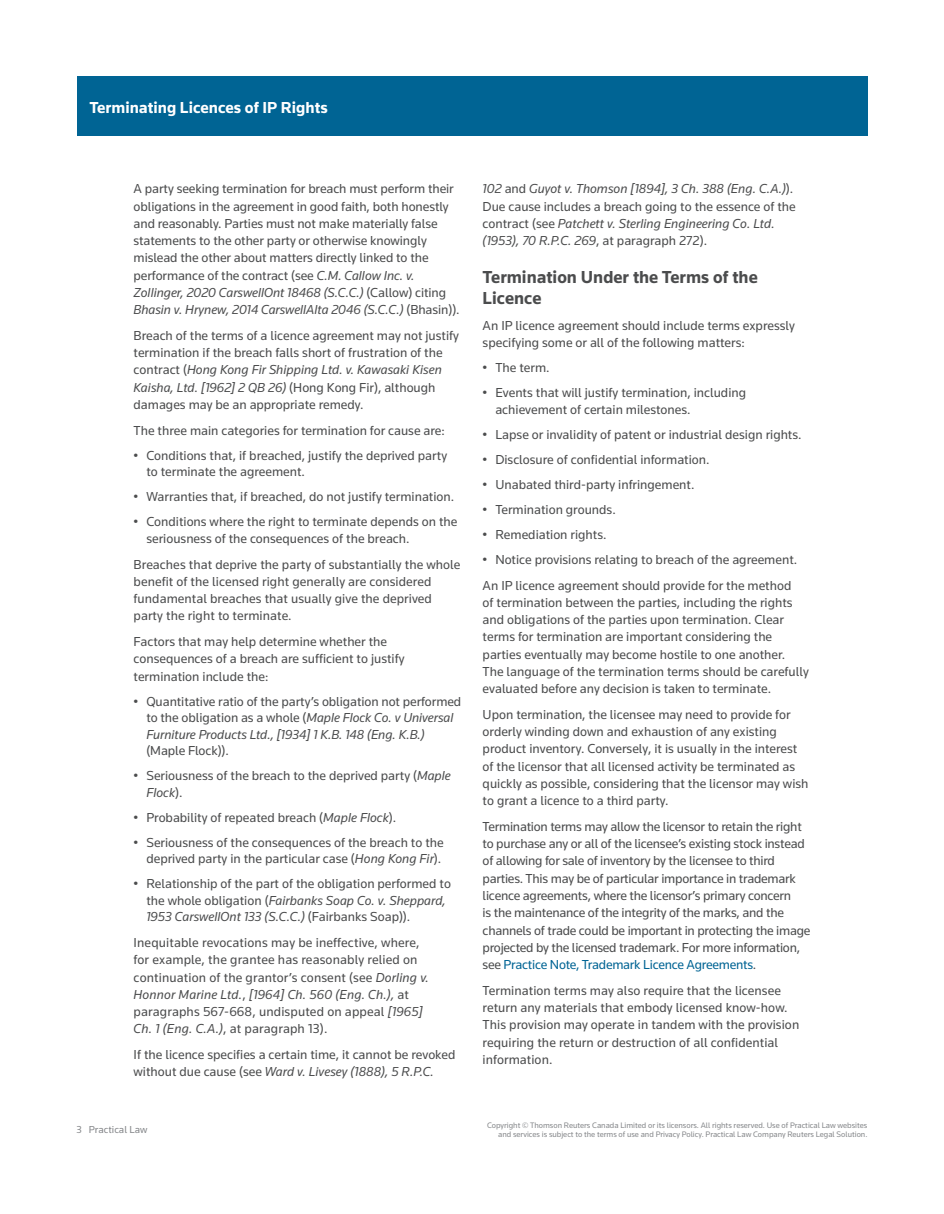
<style>
.page{position:relative;width:944px;height:1214px;background:#fff}
.page>*{position:absolute;margin:0;border:0;box-sizing:border-box;transform-origin:0 0}
.t1{font:700 18px/21px "Knowledge";color:#4b4c4d}
.t2{font:700 16.5px "Knowledge";color:#fff}
.t3{font:13.5px/17.2px "Knowledge";color:#4b4c4d}
.t4{font:italic 13.5px/17.2px "Knowledge";color:#4b4c4d}
.t5{font:10.5px "Knowledge";color:#86888b}
.t6{font:8.25px/9.8px "Knowledge";letter-spacing:-.005em;color:#86888b;text-align:right}
.s1{font-style:italic}
.s2{font-style:normal}
.s3{color:#006494}
</style>
<div class="page">
<div style="left:77px;top:77px;width:790px;height:59px;background:#006494"></div>
<p class="t2" style="left:89px;top:97px;width:240px">Terminating Licences of IP Rights</p>
<p class="t3" style="left:134px;top:180px;width:327px">A party seeking termination for breach must perform their obligations in the agreement in good faith, both honestly and reasonably. Parties must not make materially false statements to the other party or otherwise knowingly mislead the other about matters directly linked to the performance of the contract (see <span class="s1">C.M. Callow Inc. v.<br>Zollinger, 2020 CarswellOnt 18468 (S.C.C.)</span> (Callow) citing <span class="s1">Bhasin v. Hrynew, 2014 CarswellAlta 2046 (S.C.C.)</span> (Bhasin)).</p>
<p class="t3" style="left:134px;top:326px;width:327px">Breach of the terms of a licence agreement may not justify termination if the breach falls short of frustration of the contract (<span class="s1">Hong Kong Fir Shipping Ltd. v. Kawasaki Kisen Kaisha, Ltd. [1962] 2 QB 26)</span> (Hong Kong Fir), although damages may be an appropriate remedy.</p>
<p class="t3" style="left:134px;top:421px;width:313px">The three main categories for termination for cause are:</p>
<p class="t3" style="left:146px;top:447px;width:302px;line-height:16.5px;text-indent:-13px">• Conditions that, if breached, justify the deprived party to terminate the agreement.</p>
<p class="t3" style="left:134px;top:488px;width:322px">• Warranties that, if breached, do not justify termination.</p>
<p class="t3" style="left:146px;top:513px;width:312px;line-height:16.5px;text-indent:-13px">• Conditions where the right to terminate depends on the seriousness of the consequences of the breach.</p>
<p class="t3" style="left:134px;top:555px;width:328px">Breaches that deprive the party of substantially the whole benefit of the licensed right generally are considered fundamental breaches that usually give the deprived party the right to terminate.</p>
<p class="t3" style="left:134px;top:633px;width:272px">Factors that may help determine whether the consequences of a breach are sufficient to justify termination include the:</p>
<p class="t3" style="left:146px;top:692px;width:316px;line-height:16.5px;text-indent:-13px">• Quantitative ratio of the party’s obligation not performed to the obligation as a whole (<span class="s1">Maple Flock Co. v Universal<br>Furniture Products Ltd., [1934] 1 K.B. 148 (Eng. K.B.)</span></p>
<p class="t3" style="left:146px;top:742px;width:84px">(Maple Flock)).</p>
<p class="t3" style="left:146px;top:767px;width:306px;line-height:16.5px;text-indent:-13px">• Seriousness of the breach to the deprived party (<span class="s1">Maple<br>Flock</span>).</p>
<p class="t3" style="left:134px;top:808px;width:264px">• Probability of repeated breach (<span class="s1">Maple Flock</span>).</p>
<p class="t3" style="left:134px;top:833px;width:311px;line-height:16.5px;text-align:right">• Seriousness of the consequences of the breach to the deprived party in the particular case (<span class="s1">Hong Kong Fir</span>).</p>
<p class="t3" style="left:146px;top:875px;width:306px;line-height:16.5px;text-indent:-13px">• Relationship of the part of the obligation performed to the whole obligation (<span class="s1">Fairbanks Soap Co. v. Sheppard,<br>1953 CarswellOnt 133 (S.C.C.)</span> (Fairbanks Soap)).</p>
<p class="t3" style="left:134px;top:933px;width:297px">Inequitable revocations may be ineffective, where, for example, the grantee has reasonably relied on continuation of the grantor’s consent (see <span class="s1">Dorling v.<br>Honnor Marine Ltd.</span>, <span class="s1">[1964] Ch. 560 (Eng. Ch.),</span> at paragraphs 567-668, undisputed on appeal <span class="s1">[1965] Ch. 1 (Eng. C.A.)</span>, at paragraph 13).</p>
<p class="t3" style="left:134px;top:1045px;width:323px">If the licence specifies a certain time, it cannot be revoked without due cause (see <span class="s1">Ward v. Livesey (1888), 5 R.P.C.</span></p>
<p class="t4" style="left:482px;top:180px;width:315px">102 <span class="s2">and</span> Guyot v. Thomson [1894], 3 Ch. 388 (Eng. C.A.)<span class="s2">).<br>Due cause includes a breach going to the essence of the contract (see</span> Patchett v. Sterling Engineering Co. Ltd. (1953), 70 R.P.C. 269<span class="s2">, at paragraph 272).</span></p>
<h1 class="t1" style="left:482px;top:266px;width:276px">Termination Under the Terms of the<br>Licence</h1>
<p class="t3" style="left:482px;top:316px;width:314px">An IP licence agreement should include terms expressly specifying some or all of the following matters:</p>
<p class="t3" style="left:482px;top:359px;width:68px">• The term.</p>
<p class="t3" style="left:495px;top:384px;width:252px;line-height:16.5px;text-indent:-13px">• Events that will justify termination, including achievement of certain milestones.</p>
<p class="t3" style="left:482px;top:425px;width:320px">• Lapse or invalidity of patent or industrial design rights.</p>
<p class="t3" style="left:482px;top:450px;width:228px">• Disclosure of confidential information.</p>
<p class="t3" style="left:482px;top:475px;width:213px">• Unabated third-party infringement.</p>
<p class="t3" style="left:482px;top:500px;width:135px">• Termination grounds.</p>
<p class="t3" style="left:482px;top:525px;width:125px">• Remediation rights.</p>
<p class="t3" style="left:482px;top:546px;width:316px;line-height:25.8px">• Notice provisions relating to breach of the agreement.<br>An IP licence agreement should provide for the method</p>
<p class="t3" style="left:482px;top:593px;width:327px">of termination between the parties, including the rights and obligations of the parties upon termination. Clear terms for termination are important considering the parties eventually may become hostile to one another.<br>The language of the termination terms should be carefully evaluated before any decision is taken to terminate.</p>
<p class="t3" style="left:482px;top:705px;width:327px">Upon termination, the licensee may need to provide for orderly winding down and exhaustion of any existing product inventory. Conversely, it is usually in the interest of the licensor that all licensed activity be terminated as quickly as possible, considering that the licensor may wish to grant a licence to a third party.</p>
<p class="t3" style="left:482px;top:817px;width:329px">Termination terms may allow the licensor to retain the right to purchase any or all of the licensee’s existing stock instead of allowing for sale of inventory by the licensee to third parties. This may be of particular importance in trademark licence agreements, where the licensor’s primary concern<br>is the maintenance of the integrity of the marks, and the channels of trade could be important in protecting the image projected by the licensed trademark. For more information, see <span class="s3">Practice Note, Trademark Licence Agreements</span>.</p>
<p class="t3" style="left:482px;top:981px;width:318px">Termination terms may also require that the licensee return any materials that embody licensed know-how.<br>This provision may operate in tandem with the provision requiring the return or destruction of all confidential information.</p>
<p class="t5" style="left:77px;top:1123px;width:72px">3 Practical Law</p>
<p class="t6" style="left:487px;top:1119px;width:382px">Copyright © Thomson Reuters Canada Limited or its licensors. All rights reserved. Use of Practical Law websites and services is subject to the terms of use and Privacy Policy. Practical Law Company Reuters Legal Solution.</p>
</div>
